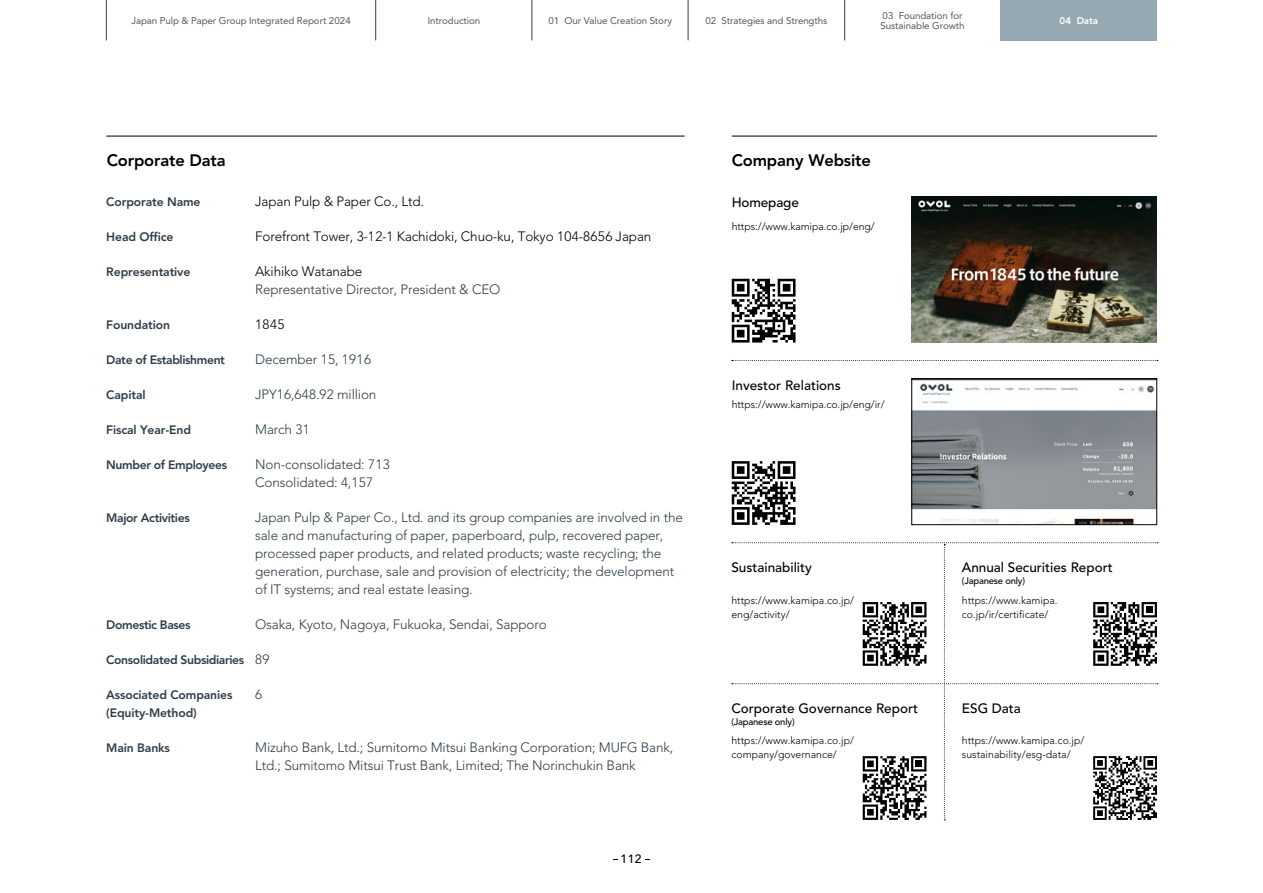
<style>
.page{position:relative;width:1263px;height:893px;background:#fff}
.page>*{position:absolute;margin:0;border:0;box-sizing:border-box;transform-origin:0 0}
.t1{font:800 16.5px "Avenir LT Std";letter-spacing:-.01em;color:#000}
.t2{font:300 13.5px/18px "Avenir LT Std";letter-spacing:-.01em;color:#2f3c47}
.t3{font:300 13.5px "Avenir LT Std";letter-spacing:-.01em;color:#000}
.t4{font:500 13.5px "Avenir LT Std";color:#000}
.t5{font:800 12.15px "Avenir LT Std";letter-spacing:-.01em;color:#2f3c47}
.t6{font:800 12.15px "Avenir LT Std";letter-spacing:-.03em;color:#2f3c47}
.t7{font:500 12px "Avenir LT Std";color:#000}
.t8{font:300 10.5px/13.5px "Avenir LT Std";color:#000}
.t9{font:9.75px/10.5px "Avenir LT Std";letter-spacing:-.01em;color:#595757}
.t10{font:800 9.75px "Avenir LT Std";letter-spacing:-.01em;color:#fff}
.t11{font:500 9.45px "Avenir LT Std";letter-spacing:-.02em;color:#000}
.s1{font-weight:300;font-size:13.5px}
</style>
<div class="page">
<hr style="left:732px;top:136px;width:425px;height:1px;background:#000">
<hr style="left:106px;top:136px;width:579px;height:1px;background:#000">
<img style="left:912px;top:196px;width:245px;height:146px">
<img style="left:913px;top:380px;width:242px;height:143px">
<div style="left:911px;top:378px;width:246px;height:147px;border:1px solid #000"></div>
<svg style="left:732px;top:360px;width:426px;height:1px"></svg>
<svg style="left:732px;top:279px;width:63px;height:64px"></svg>
<svg style="left:732px;top:461px;width:63px;height:64px"></svg>
<svg style="left:732px;top:542px;width:426px;height:279px"></svg>
<div style="left:1001px;top:0;width:156px;height:40px;background:#96a9b3"></div>
<hr style="left:688px;top:0;width:1px;height:40px;background:#2f3c47">
<hr style="left:844px;top:0;width:1px;height:40px;background:#2f3c47">
<hr style="left:532px;top:0;width:1px;height:40px;background:#2f3c47">
<hr style="left:375px;top:0;width:1px;height:40px;background:#2f3c47">
<hr style="left:106px;top:0;width:1px;height:40px;background:#2f3c47">
<p class="t9" style="left:131px;top:15px;width:221px">Japan Pulp &amp; Paper Group Integrated Report 2024</p>
<p class="t9" style="left:428px;top:15px;width:54px">Introduction</p>
<p class="t9" style="left:548px;top:15px;width:125px">01 Our Value Creation Story</p>
<p class="t9" style="left:705px;top:15px;width:123px">02 Strategies and Strengths</p>
<p class="t9" style="left:881px;top:10px;width:85px">03 Foundation for<br>Sustainable Growth</p>
<p class="t10" style="left:1059px;top:15px;width:40px">04 Data</p>
<p class="t1" style="left:107px;top:151px;width:120px">Corporate Data</p>
<p class="t1" style="left:732px;top:151px;width:141px">Company Website</p>
<p class="t5" style="left:106px;top:195px;width:96px">Corporate Name</p>
<p class="t3" style="left:255px;top:193px;width:170px">Japan Pulp &amp; Paper Co., Ltd.</p>
<p class="t5" style="left:106px;top:230px;width:69px">Head Office</p>
<p class="t3" style="left:255px;top:229px;width:398px">Forefront Tower, 3-12-1 Kachidoki, Chuo-ku, Tokyo 104-8656 Japan</p>
<p class="t5" style="left:106px;top:265px;width:86px">Representative</p>
<p class="t3" style="left:255px;top:264px;width:109px">Akihiko Watanabe</p>
<p class="t2" style="left:255px;top:280px;width:247px">Representative Director, President &amp; CEO</p>
<p class="t5" style="left:106px;top:318px;width:65px">Foundation</p>
<p class="t3" style="left:255px;top:317px;width:31px">1845</p>
<p class="t6" style="left:106px;top:353px;width:120px">Date of Establishment</p>
<p class="t2" style="left:255px;top:351px;width:117px">December 15, 1916</p>
<p class="t5" style="left:106px;top:388px;width:41px">Capital</p>
<p class="t2" style="left:255px;top:386px;width:123px">JPY16,648.92 million</p>
<p class="t5" style="left:106px;top:423px;width:86px">Fiscal Year-End</p>
<p class="t2" style="left:255px;top:421px;width:56px">March 31</p>
<p class="t6" style="left:106px;top:458px;width:122px">Number of Employees</p>
<p class="t2" style="left:255px;top:456px;width:136px">Non-consolidated: 713<br>Consolidated: 4,157</p>
<p class="t6" style="left:106px;top:511px;width:85px">Major Activities</p>
<p class="t2" style="left:255px;top:509px;width:429px">Japan Pulp &amp; Paper Co., Ltd. and its group companies are involved in the sale and manufacturing of paper, paperboard, pulp, recovered paper, processed paper products, and related products; waste recycling; the generation, purchase, sale and provision of electricity; the development of IT systems; and real estate leasing.</p>
<p class="t6" style="left:106px;top:618px;width:86px">Domestic Bases</p>
<p class="t2" style="left:255px;top:616px;width:293px">Osaka, Kyoto, Nagoya, Fukuoka, Sendai, Sapporo</p>
<p class="t6" style="left:106px;top:653px;width:165px">Consolidated Subsidiaries <span class="s1">89</span></p>
<p class="t5" style="left:106px;top:688px;width:128px">Associated Companies</p>
<p class="t2" style="left:255px;top:686px;width:9px">6</p>
<p class="t5" style="left:106px;top:706px;width:92px">(Equity-Method)</p>
<p class="t5" style="left:106px;top:741px;width:65px">Main Banks</p>
<p class="t2" style="left:255px;top:739px;width:420px">Mizuho Bank, Ltd.; Sumitomo Mitsui Banking Corporation; MUFG Bank,<br>Ltd.; Sumitomo Mitsui Trust Bank, Limited; The Norinchukin Bank</p>
<p class="t7" style="left:620px;top:852px;width:23px">112</p>
<p class="t4" style="left:732px;top:195px;width:69px">Homepage</p>
<p class="t8" style="left:732px;top:219px;width:145px">https://www.kamipa.co.jp/eng/</p>
<p class="t4" style="left:732px;top:377px;width:111px">Investor Relations</p>
<p class="t8" style="left:732px;top:398px;width:154px">https://www.kamipa.co.jp/eng/ir/</p>
<p class="t4" style="left:731px;top:559px;width:82px">Sustainability</p>
<p class="t8" style="left:731px;top:594px;width:124px">https://www.kamipa.co.jp/ eng/activity/</p>
<p class="t4" style="left:731px;top:700px;width:188px">Corporate Governance Report</p>
<p class="t11" style="left:731px;top:716px;width:65px">(Japanese only)</p>
<p class="t8" style="left:731px;top:734px;width:124px">https://www.kamipa.co.jp/ company/governance/</p>
<p class="t4" style="left:962px;top:559px;width:152px">Annual Securities Report</p>
<p class="t11" style="left:962px;top:575px;width:65px">(Japanese only)</p>
<p class="t8" style="left:962px;top:594px;width:97px">https://www.kamipa. co.jp/ir/certificate/</p>
<p class="t4" style="left:962px;top:700px;width:61px">ESG Data</p>
<p class="t8" style="left:962px;top:734px;width:124px">https://www.kamipa.co.jp/ sustainability/esg-data/</p>
</div>
